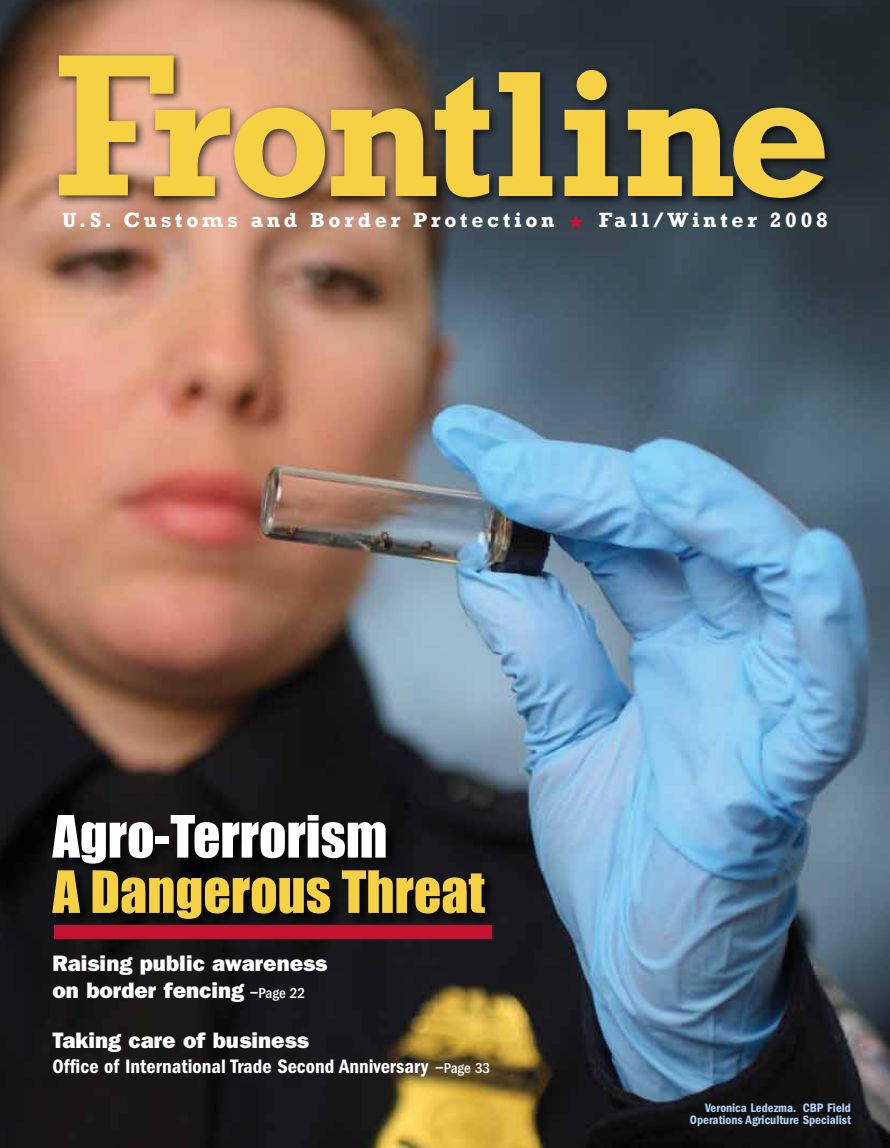
<style>
.page{position:relative;width:890px;height:1148px;background:#fff}
.page>*{position:absolute;margin:0;border:0;box-sizing:border-box;transform-origin:0 0}
.t1{font:700 182.25px "Rockwell";letter-spacing:-.02em;color:#f6d144}
.t2{font:53.85px "Impact";color:#f6d144}
.t3{font:53.85px "Impact";color:#fff}
.t4{font:22.35px/26.8px "ITC Franklin Gothic Std Hvy";color:#fff}
.t5{font:700 21.15px "Rockwell";letter-spacing:.18em;color:#fff}
.t6{font:20.1px "ITC Franklin Gothic Std Dm Cd";color:#fff}
.t7{font:12.75px/12px "ITC Franklin Gothic Std Dm Cd";color:#b2d4fa;text-align:right}
.s1{color:#c41230}
.s2{font-family:"ITC Franklin Gothic Std";font-weight:500;font-stretch:condensed;font-size:21px}
.s3{font-family:"ITC Franklin Gothic Std";font-weight:500;font-stretch:condensed;font-size:15px}
</style>
<div class="page">
<img style="left:0;top:0;width:889px;height:1148px">
<div style="left:149px;top:64px;width:686px;height:145px;background:#000;opacity:.75"></div>
<div style="left:53px;top:50px;width:132px;height:156px;background:#000;opacity:.75"></div>
<svg style="left:59px;top:56px;width:114px;height:139px;background:#dcb15e"></svg>
<div style="left:49px;top:812px;width:448px;height:120px;background:#000;opacity:.75"></div>
<div style="left:54px;top:925px;width:437px;height:14px;background:#c41230"></div>
<h1 class="t1" style="left:149px;top:24px;width:683px">rontline</h1>
<p class="t5" style="left:62px;top:207px;width:767px">U.S. Customs and Border Protection <span class="s1">★</span> Fall/Winter 2008</p>
<h2 class="t3" style="left:52px;top:794px;width:336px">Agro-Terrorism</h2>
<h2 class="t2" style="left:52px;top:850px;width:434px">A Dangerous Threat</h2>
<p class="t4" style="left:52px;top:950px;width:276px">Raising public awareness on border fencing <span class="s2">–</span><span class="s3">Page 22</span></p>
<p class="t4" style="left:52px;top:1026px;width:258px">Taking care of business</p>
<p class="t6" style="left:52px;top:1054px;width:439px">Office of International Trade Second Anniversary <span class="s2">–</span><span class="s3">Page 33</span></p>
<p class="t7" style="left:690px;top:1102px;width:162px">Veronica Ledezma. CBP Field<br>Operations Agriculture Specialist</p>
</div>
